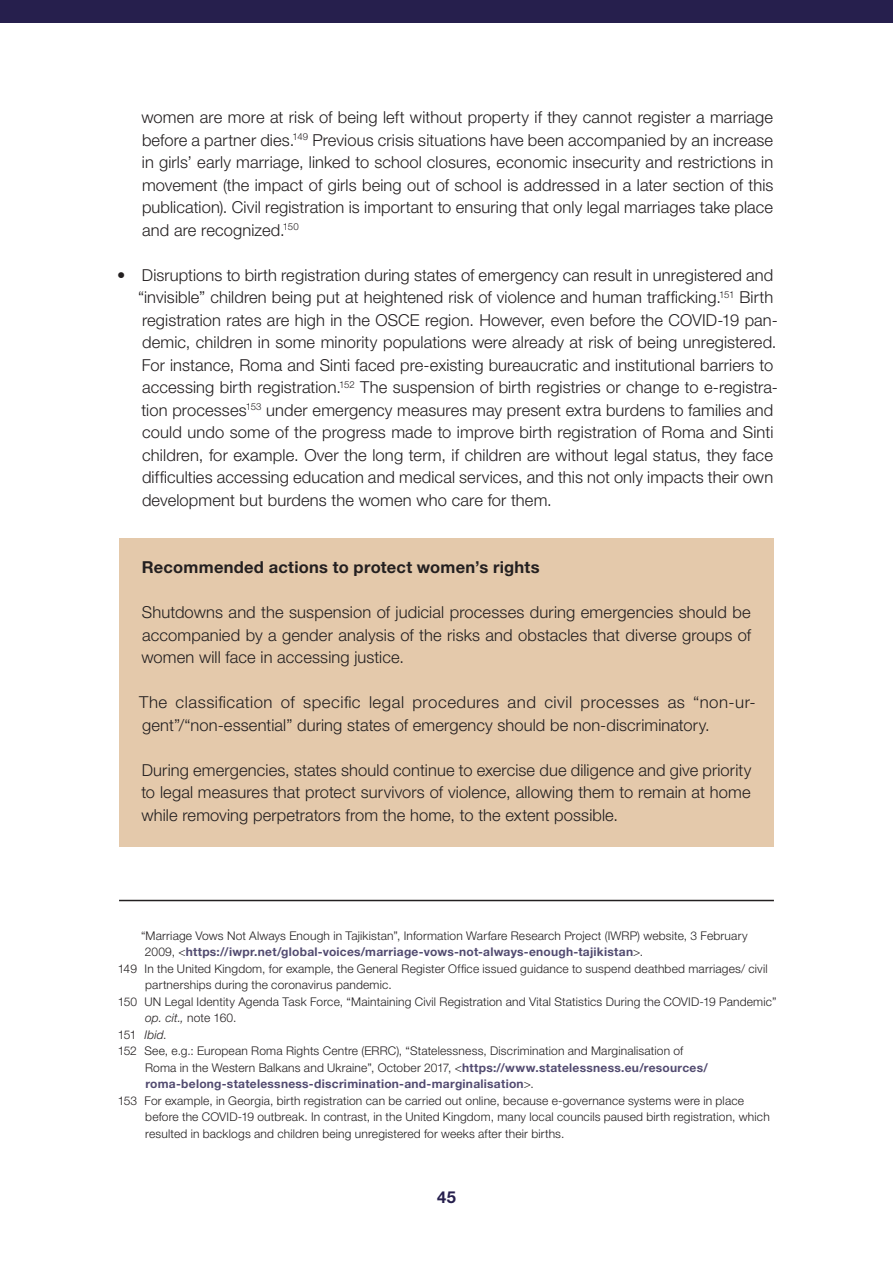
<style>
.page{position:relative;width:893px;height:1263px;background:#fff}
.page>*{position:absolute;margin:0;border:0;box-sizing:border-box;transform-origin:0 0}
.t1{font:300 16.5px/22.5px "Helvetica Neue LT Pro";letter-spacing:.005em;color:#231f20;text-align:justify}
.t2{font:700 16.5px "Helvetica Neue LT Pro";letter-spacing:.015em;color:#231f20}
.t3{font:700 16.5px "Helvetica Neue LT Pro";color:#261f4d}
.t4{font:300 12px "Helvetica Neue LT Pro";letter-spacing:.015em;color:#231f20}
.t5{font:700 12px "Helvetica Neue LT Pro";letter-spacing:.02em;color:#524b70}
.t6{font:italic 300 12px "Helvetica Neue LT Pro";color:#231f20}
.s1{font-weight:300;color:#231f20}
.s2{font-style:normal}
.s3{font-style:italic}
.s4{font-weight:700;color:#524b70}
</style>
<div class="page">
<div style="left:0;top:0;width:893px;height:22px;background:#261f4d"></div>
<div style="left:119px;top:539px;width:655px;height:60px;background:#e4c9ab"></div>
<div style="left:119px;top:584px;width:655px;height:105px;background:#e4c9ab"></div>
<div style="left:119px;top:674px;width:655px;height:82px;background:#e4c9ab"></div>
<div style="left:119px;top:741px;width:655px;height:105px;background:#e4c9ab"></div>
<hr style="left:119px;top:900px;width:655px;height:1px;background:#231f20">
<p class="t1" style="left:141px;top:106px;width:633px">women are more at risk of being left without property if they cannot register a marriage before a partner dies.<sup>149</sup> Previous crisis situations have been accompanied by an increase in girls’ early marriage, linked to school closures, economic insecurity and restrictions in movement (the impact of girls being out of school is addressed in a later section of this publication). Civil registration is important to ensuring that only legal marriages take place and are recognized.<sup>150</sup></p>
<p class="t1" style="left:138px;top:263px;width:641px;text-align:left;text-indent:-21px">• Disruptions to birth registration during states of emergency can result in unregistered and “invisible” children being put at heightened risk of violence and human trafficking.<sup>151</sup> Birth registration rates are high in the OSCE region. However, even before the COVID-19 pan&shy;demic, children in some minority populations were already at risk of being unregistered.<br>For instance, Roma and Sinti faced pre-existing bureaucratic and institutional barriers to accessing birth registration.<sup>152</sup> The suspension of birth registries or change to e-registra&shy;tion processes<sup>153</sup> under emergency measures may present extra burdens to families and could undo some of the progress made to improve birth registration of Roma and Sinti children, for example. Over the long term, if children are without legal status, they face difficulties accessing education and medical services, and this not only impacts their own development but burdens the women who care for them.</p>
<p class="t2" style="left:142px;top:557px;width:399px">Recommended actions to protect women’s rights</p>
<p class="t1" style="left:141px;top:601px;width:611px">Shutdowns and the suspension of judicial processes during emergencies should be accompanied by a gender analysis of the risks and obstacles that diverse groups of women will face in accessing justice.</p>
<p class="t1" style="left:139px;top:691px;width:618px">The classification of specific legal procedures and civil processes as “non-ur&shy;gent”/“non-essential” during states of emergency should be non-discriminatory.</p>
<p class="t1" style="left:141px;top:758px;width:611px">During emergencies, states should continue to exercise due diligence and give priority to legal measures that protect survivors of violence, allowing them to remain at home while removing perpetrators from the home, to the extent possible.</p>
<p class="t4" style="left:141px;top:928px;width:608px">“Marriage Vows Not Always Enough in Tajikistan”, Information Warfare Research Project (IWRP) website, 3 February</p>
<p class="t5" style="left:145px;top:944px;width:500px"><span class="s1">2009, &lt;</span>https://iwpr.net/global-voices/marriage-vows-not-always-enough-tajikistan<span class="s1">&gt;.</span></p>
<p class="t4" style="left:118px;top:961px;width:651px">149 In the United Kingdom, for example, the General Register Office issued guidance to suspend deathbed marriages/ civil</p>
<p class="t4" style="left:145px;top:977px;width:248px">partnerships during the coronavirus pandemic.</p>
<p class="t4" style="left:118px;top:994px;width:660px">150 UN Legal Identity Agenda Task Force, “Maintaining Civil Registration and Vital Statistics During the COVID-19 Pandemic”</p>
<p class="t6" style="left:145px;top:1010px;width:93px">op. cit., <span class="s2">note 160.</span></p>
<p class="t4" style="left:118px;top:1027px;width:50px">151 <span class="s3">Ibid</span>.</p>
<p class="t4" style="left:118px;top:1043px;width:567px">152 See, e.g.: European Roma Rights Centre (ERRC), “Statelessness, Discrimination and Marginalisation of</p>
<p class="t4" style="left:145px;top:1060px;width:564px">Roma in the Western Balkans and Ukraine”, October 2017, &lt;<span class="s4">https://www.statelessness.eu/resources/</span></p>
<p class="t5" style="left:145px;top:1076px;width:390px">roma-belong-statelessness-discrimination-and-marginalisation<span class="s1">&gt;.</span></p>
<p class="t4" style="left:118px;top:1093px;width:628px">153 For example, in Georgia, birth registration can be carried out online, because e-governance systems were in place</p>
<p class="t4" style="left:145px;top:1109px;width:626px">before the COVID-19 outbreak. In contrast, in the United Kingdom, many local councils paused birth registration, which</p>
<p class="t4" style="left:145px;top:1126px;width:421px">resulted in backlogs and children being unregistered for weeks after their births.</p>
<p class="t3" style="left:437px;top:1187px;width:20px">45</p>
</div>
